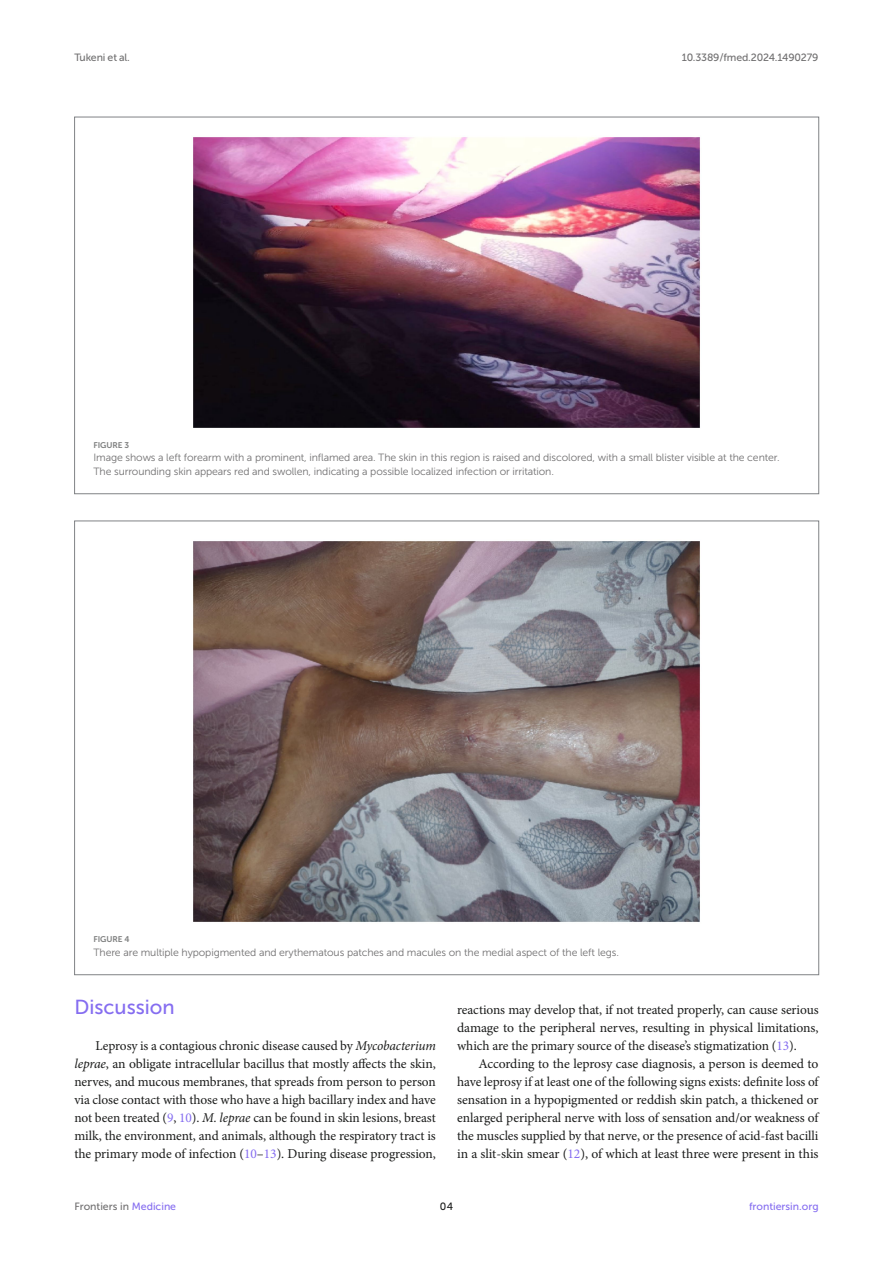
<style>
.page{position:relative;width:893px;height:1263px;background:#fff}
.page>*{position:absolute;margin:0;border:0;box-sizing:border-box;transform-origin:0 0}
.HEAD_1{font:20.25px "Museo Sans 500";color:#856df0}
.TEXT{font:13.5px/18px "Minion Pro";letter-spacing:-.005em;color:#1b1c1b;text-align:justify}
.FIG_LEG{font:10.5px/13.5px "Museo Sans 300";letter-spacing:-.01em;color:#706f70}
.t1{font:10.5px "Museo Sans 500";letter-spacing:-.015em;color:#706f70}
.t2{font:10.5px "Museo Sans 500";color:#856df0}
.t3{font:10.5px "Museo Sans 500";color:#1b1c1b}
.FIG_HD{font:8.25px "Museo Sans 700";letter-spacing:-.01em;color:#7e7f7f}
.s1{font-style:italic}
.s2{color:#856df0}
</style>
<div class="page">
<img style="left:193px;top:137px;width:507px;height:291px">
<img style="left:193px;top:541px;width:507px;height:381px">
<p class="t1" style="left:74px;top:51px;width:57px">Tukeni et al.</p>
<p class="t1" style="left:682px;top:51px;width:138px">10.3389/fmed.2024.1490279</p>
<p class="FIG_HD" style="left:94px;top:440px;width:37px">FIGURE 3</p>
<p class="FIG_LEG" style="left:94px;top:451px;width:688px">Image shows a left forearm with a prominent, inflamed area. The skin in this region is raised and discolored, with a small blister visible at the center.<br>The surrounding skin appears red and swollen, indicating a possible localized infection or irritation.</p>
<p class="FIG_HD" style="left:94px;top:935px;width:37px">FIGURE 4</p>
<p class="FIG_LEG" style="left:94px;top:945px;width:527px">There are multiple hypopigmented and erythematous patches and macules on the medial aspect of the left legs.</p>
<p class="HEAD_1" style="left:74px;top:996px;width:102px">Discussion</p>
<p class="TEXT" style="left:74px;top:1037px;width:363px;text-indent:21px">Leprosy is a contagious chronic disease caused by <span class="s1">Mycobacterium leprae</span>, an obligate intracellular bacillus that mostly affects the skin, nerves, and mucous membranes, that spreads from person to person via close contact with those who have a high bacillary index and have not been treated (<span class="s2">9</span>, <span class="s2">10</span>). <span class="s1">M. leprae</span> can be found in skin lesions, breast milk, the environment, and animals, although the respiratory tract is the primary mode of infection (<span class="s2">10</span>–<span class="s2">13</span>). During disease progression,</p>
<p class="TEXT" style="left:457px;top:1001px;width:363px">reactions may develop that, if not treated properly, can cause serious damage to the peripheral nerves, resulting in physical limitations, which are the primary source of the disease’s stigmatization (<span class="s2">13</span>).</p>
<p class="TEXT" style="left:457px;top:1055px;width:363px;text-indent:21px">According to the leprosy case diagnosis, a person is deemed to have leprosy if at least one of the following signs exists: definite loss of sensation in a hypopigmented or reddish skin patch, a thickened or enlarged peripheral nerve with loss of sensation and/or weakness of the muscles supplied by that nerve, or the presence of acid-fast bacilli in a slit-skin smear (<span class="s2">12</span>), of which at least three were present in this</p>
<p class="t1" style="left:74px;top:1200px;width:103px">Frontiers in <span class="s2">Medicine</span></p>
<p class="t3" style="left:440px;top:1200px;width:15px">04</p>
<p class="t2" style="left:749px;top:1200px;width:71px">frontiersin.org</p>
</div>
